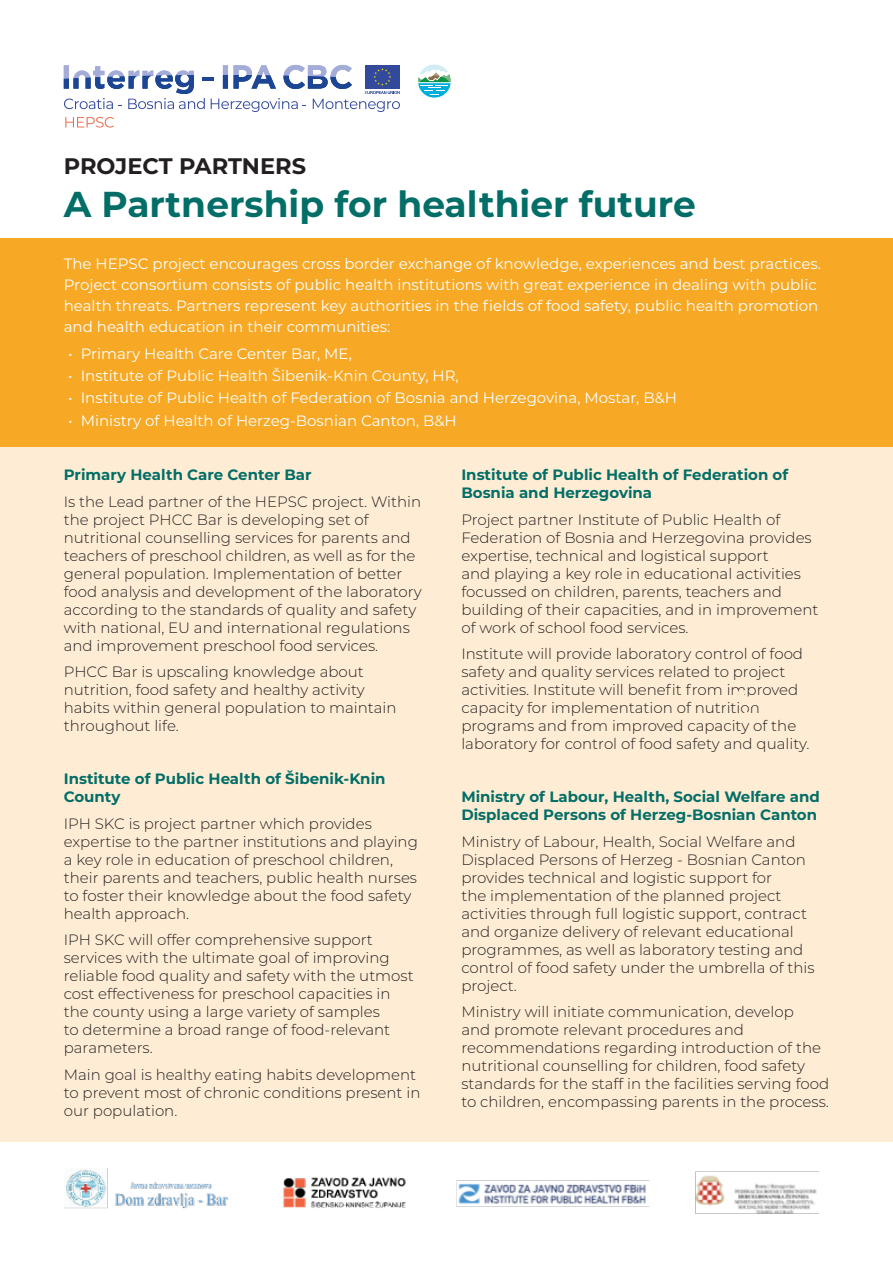
<style>
.page{position:relative;width:893px;height:1263px;background:#fff}
.page>*{position:absolute;margin:0;border:0;box-sizing:border-box;transform-origin:0 0}
.t1{font:700 36px "Montserrat";color:#036e67}
.t2{font:700 22.5px "Montserrat";color:#231f20}
.t3{font:300 15px/18px "Montserrat";color:#231f20}
.t4{font:15px/21px "Montserrat";color:#fff}
.t5{font:700 15px/18px "Montserrat";color:#036e67}
</style>
<div class="page">
<div style="left:0;top:238px;width:893px;height:904px;background:#feedd4"></div>
<div style="left:0;top:238px;width:892px;height:208px;background:#f7a824"></div>
<hr style="left:203px;top:77px;width:11px;height:4px;background:#1c4594">
<svg style="left:211px;top:65px;width:189px;height:47px"></svg>
<svg style="left:64px;top:65px;width:141px;height:44px"></svg>
<svg style="left:417px;top:64px;width:35px;height:35px"></svg>
<svg style="left:65px;top:117px;width:49px;height:11px"></svg>
<img style="left:64px;top:1168px;width:755px;height:46px">
<p class="t2" style="left:64px;top:150px;width:244px">PROJECT PARTNERS</p>
<p class="t1" style="left:64px;top:179px;width:634px">A Partnership for healthier future</p>
<p class="t4" style="left:64px;top:253px;width:759px">The HEPSC project encourages cross border exchange of knowledge, experiences and best practices.<br>Project consortium consists of public health institutions with great experience in dealing with public health threats. Partners represent key authorities in the fields of food safety, public health promotion and health education in their communities:</p>
<p class="t4" style="left:68px;top:343px;width:285px">• Primary Health Care Center Bar, ME,</p>
<p class="t4" style="left:68px;top:365px;width:392px">• Institute of Public Health Šibenik-Knin County, HR,</p>
<p class="t4" style="left:68px;top:387px;width:610px">• Institute of Public Health of Federation of Bosnia and Herzegovina, Mostar, B&amp;H</p>
<p class="t4" style="left:68px;top:409px;width:390px">• Ministry of Health of Herzeg-Bosnian Canton, B&amp;H</p>
<p class="t5" style="left:64px;top:465px;width:249px">Primary Health Care Center Bar</p>
<p class="t3" style="left:64px;top:492px;width:360px">Is the Lead partner of the HEPSC project. Within the project PHCC Bar is developing set of nutritional counselling services for parents and teachers of preschool children, as well as for the general population. Implementation of better food analysis and development of the laboratory according to the standards of quality and safety with national, EU and international regulations and improvement preschool food services.</p>
<p class="t3" style="left:64px;top:662px;width:334px">PHCC Bar is upscaling knowledge about nutrition, food safety and healthy activity habits within general population to maintain throughout life.</p>
<p class="t5" style="left:64px;top:769px;width:323px">Institute of Public Health of Šibenik-Knin<br>County</p>
<p class="t3" style="left:64px;top:814px;width:356px">IPH SKC is project partner which provides expertise to the partner institutions and playing a key role in education of preschool children, their parents and teachers, public health nurses to foster their knowledge about the food safety health approach.</p>
<p class="t3" style="left:64px;top:930px;width:351px">IPH SKC will offer comprehensive support services with the ultimate goal of improving reliable food quality and safety with the utmost cost effectiveness for preschool capacities in the county using a large variety of samples<br>to determine a broad range of food-relevant parameters.</p>
<p class="t3" style="left:64px;top:1065px;width:358px">Main goal is healthy eating habits development to prevent most of chronic conditions present in our population.</p>
<p class="t5" style="left:461px;top:465px;width:328px">Institute of Public Health of Federation of<br>Bosnia and Herzegovina</p>
<p class="t3" style="left:461px;top:510px;width:359px">Project partner Institute of Public Health of Federation of Bosnia and Herzegovina provides expertise, technical and logistical support<br>and playing a key role in educational activities focussed on children, parents, teachers and building of their capacities, and in improvement of work of school food services.</p>
<p class="t3" style="left:461px;top:644px;width:350px">Institute will provide laboratory control of food safety and quality services related to project activities. Institute will benefit from improved capacity for implementation of nutrition programs and from improved capacity of the laboratory for control of food safety and quality.</p>
<p class="t5" style="left:461px;top:787px;width:360px">Ministry of Labour, Health, Social Welfare and<br>Displaced Persons of Herzeg-Bosnian Canton</p>
<p class="t3" style="left:461px;top:832px;width:355px">Ministry of Labour, Health, Social Welfare and Displaced Persons of Herzeg - Bosnian Canton provides technical and logistic support for<br>the implementation of the planned project activities through full logistic support, contract and organize delivery of relevant educational programmes, as well as laboratory testing and control of food safety under the umbrella of this project.</p>
<p class="t3" style="left:461px;top:1002px;width:369px">Ministry will initiate communication, develop<br>and promote relevant procedures and recommendations regarding introduction of the nutritional counselling for children, food safety standards for the staff in the facilities serving food to children, encompassing parents in the process.</p>
</div>
